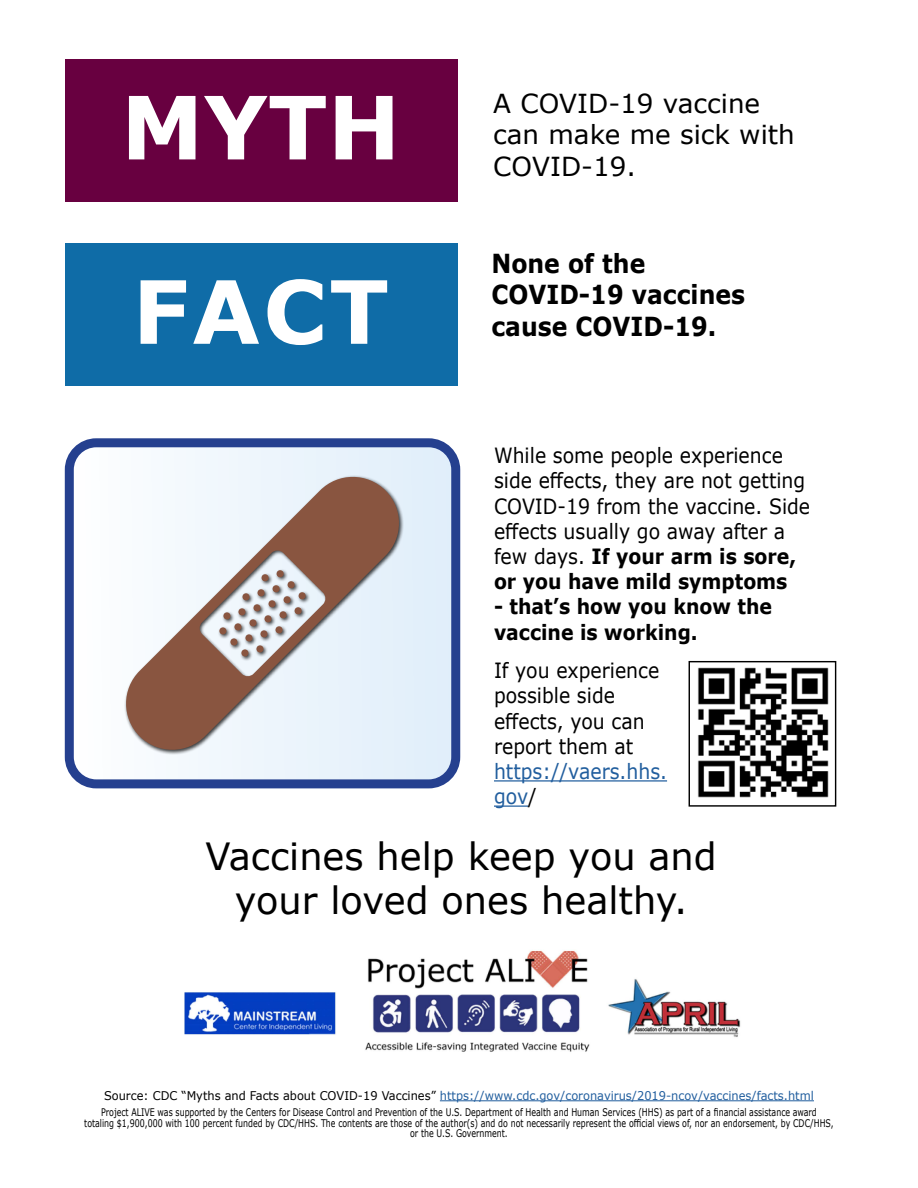
<style>
.page{position:relative;width:918px;height:1188px;background:#fff}
.page>*{position:absolute;margin:0;border:0;box-sizing:border-box;transform-origin:0 0}
.t1{font:700 87.3px "Verdana";letter-spacing:.015em;color:#fff}
.t2{font:37.5px/43.5px "Verdana";color:#000;text-align:center}
.t3{font:26.25px/31.5px "Verdana";color:#000}
.t4{font:700 26.25px/31.5px "Verdana";color:#000;scale:.9 1}
.t5{font:21px/25.2px "Verdana";color:#000;scale:.9 1}
.t6{font:700 21px/25.2px "Verdana";color:#000;scale:.9 1}
.t7{font:21px/25.2px "Verdana";color:#215e9e;scale:.9 1}
.t8{font:12px "Verdana";color:#215e9e;scale:.95 1}
.t9{font:10.5px/10.5px "Verdana";color:#000;text-align:center;scale:.75 1}
.s1{font-weight:400}
.s2{color:#000}
</style>
<div class="page">
<hr style="left:494px;top:780px;width:173px;height:2px;background:#215e9e">
<hr style="left:494px;top:806px;width:34px;height:1px;background:#215e9e">
<hr style="left:440px;top:1100px;width:374px;height:1px;background:#215e9e">
<div style="left:65px;top:59px;width:393px;height:143px;background:#680040"></div>
<div style="left:65px;top:244px;width:393px;height:142px;background:#0f6ca7"></div>
<svg style="left:75px;top:448px;width:375px;height:330px"></svg>
<svg style="left:122px;top:472px;width:282px;height:282px"></svg>
<svg style="left:219px;top:570px;width:87px;height:87px;background:#c5bebe"></svg>
<div style="left:65px;top:438px;width:395px;height:350px;border:9px solid #25408f;border-radius:27px"></div>
<img style="left:697px;top:667px;width:132px;height:131px">
<div style="left:689px;top:661px;width:147px;height:146px;border:1px solid #000"></div>
<img style="left:184px;top:950px;width:557px;height:102px">
<h1 class="t1" style="left:121px;top:66px;width:281px">MYTH</h1>
<h1 class="t1" style="left:132px;top:250px;width:258px">FACT</h1>
<p class="t3" style="left:493px;top:87px;width:303px">A COVID-19 vaccine can make me sick with</p>
<p class="t3" style="left:493px;top:150px;width:144px">COVID-19.</p>
<p class="t4" style="left:491px;top:247px;width:283px">None of the<br>COVID-19 vaccines cause COVID-19.</p>
<p class="t5" style="left:494px;top:443px;width:323px">While some people experience</p>
<p class="t5" style="left:494px;top:468px;width:347px">side effects, they are not getting</p>
<p class="t5" style="left:494px;top:493px;width:353px">COVID-19 from the vaccine. Side</p>
<p class="t5" style="left:494px;top:518px;width:325px">effects usually go away after a</p>
<p class="t6" style="left:494px;top:543px;width:337px"><span class="s1">few days.</span> If your arm is sore, or you have mild symptoms</p>
<p class="t6" style="left:494px;top:594px;width:310px">- that’s how you know the vaccine is working.</p>
<p class="t5" style="left:494px;top:658px;width:185px">If you experience possible side</p>
<p class="t5" style="left:494px;top:708px;width:169px">effects, you can</p>
<p class="t5" style="left:494px;top:733px;width:156px">report them at</p>
<p class="t7" style="left:494px;top:759px;width:194px">https://vaers.hhs. gov<span class="s2">/</span></p>
<p class="t2" style="left:206px;top:835px;width:513px">Vaccines help keep you and your loved ones healthy.</p>
<p class="t8" style="left:104px;top:1087px;width:749px"><span class="s2">Source: CDC “Myths and Facts about COVID-19 Vaccines”</span> https://www.cdc.gov/coronavirus/2019-ncov/vaccines/facts.html</p>
<p class="t9" style="left:84px;top:1107px;width:1001px">Project ALIVE was supported by the Centers for Disease Control and Prevention of the U.S. Department of Health and Human Services (HHS) as part of a financial assistance award<br>totaling $1,900,000 with 100 percent funded by CDC/HHS. The contents are those of the author(s) and do not necessarily represent the official views of, nor an endorsement, by CDC/HHS, or the U.S. Government.</p>
</div>
